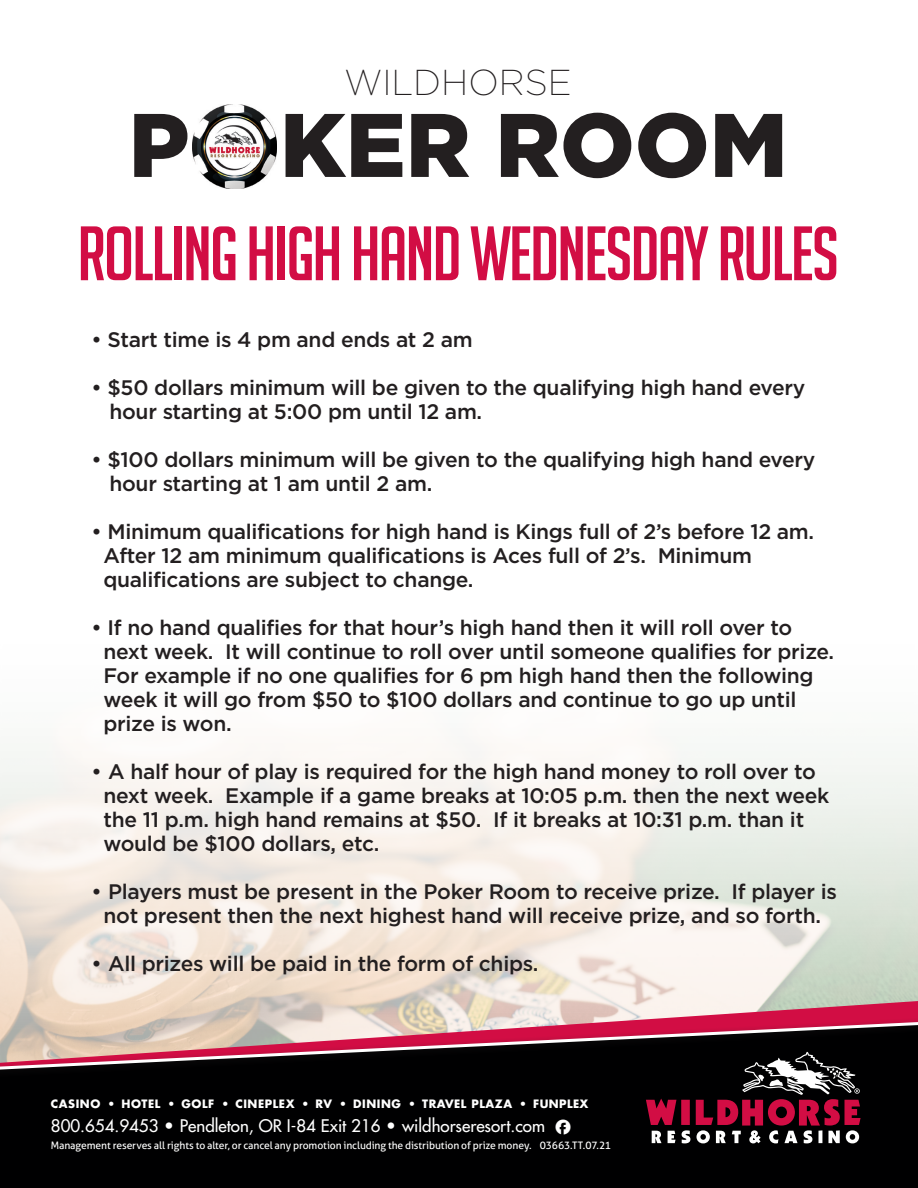
<style>
.page{position:relative;width:918px;height:1188px;background:#fff}
.page>*{position:absolute;margin:0;border:0;box-sizing:border-box;transform-origin:0 0}
.t1{font:900 90px "Gotham";color:#231f20}
.t2{font:75px "Big Noodle Titling";letter-spacing:-.025em;color:#d20d44}
.t3{font:200 36px "Gotham";color:#231f20}
.t4{font:500 21px "Gotham";letter-spacing:-.015em;color:#231f20}
.t5{font:500 16.95px "Futura Std";color:#fff}
.t6{font:700 11.25px "Futura Std";letter-spacing:.05em;color:#fff}
.t7{font:10.35px "Aller";letter-spacing:-.01em;color:#fff}
.s1{font-weight:500}
.s2{font-family:"typeecon";font-weight:400;font-size:15.45px}
</style>
<div class="page">
<svg style="left:0;top:1001px;width:918px;height:16px;background:#e1bcb7"></svg>
<div style="left:0;top:1080px;width:918px;height:108px;background:#000001"></div>
<div style="left:0;top:1017px;width:918px;height:63px;background:#231f20;opacity:.5"></div>
<svg style="left:0;top:1020px;width:918px;height:52px;background:#7c5158"></svg>
<svg style="left:646px;top:1099px;width:30px;height:26px"></svg>
<div style="left:681px;top:1100px;width:9px;height:25px;background:#d20d44"></div>
<svg style="left:652px;top:1131px;width:10px;height:12px"></svg>
<svg style="left:668px;top:1131px;width:8px;height:12px"></svg>
<svg style="left:682px;top:1130px;width:8px;height:13px"></svg>
<svg style="left:696px;top:1052px;width:165px;height:91px;background:#4c2a34"></svg>
<img style="left:192px;top:105px;width:85px;height:84px">
<p class="t3" style="left:345px;top:59px;width:229px">WILDHORSE</p>
<p class="t1" style="left:129px;top:93px;width:661px">P KER ROOM</p>
<p class="t2" style="left:77px;top:213px;width:763px">ROLLING HIGH HAND WEDNESDAY RULES</p>
<p class="t4" style="left:92px;top:327px;width:383px">• Start time is 4 pm and ends at 2 am</p>
<p class="t4" style="left:92px;top:375px;width:715px">• $50 dollars minimum will be given to the qualifying high hand every</p>
<p class="t4" style="left:109px;top:399px;width:374px">hour starting at 5:00 pm until 12 am.</p>
<p class="t4" style="left:92px;top:447px;width:725px">• $100 dollars minimum will be given to the qualifying high hand every</p>
<p class="t4" style="left:109px;top:471px;width:325px">hour starting at 1 am until 2 am.</p>
<p class="t4" style="left:92px;top:519px;width:724px">• Minimum qualifications for high hand is Kings full of 2’s before 12 am.</p>
<p class="t4" style="left:103px;top:543px;width:650px">After 12 am minimum qualifications is Aces full of 2’s. Minimum</p>
<p class="t4" style="left:103px;top:567px;width:372px">qualifications are subject to change.</p>
<p class="t4" style="left:92px;top:615px;width:702px">• If no hand qualifies for that hour’s high hand then it will roll over to</p>
<p class="t4" style="left:103px;top:639px;width:732px">next week. It will continue to roll over until someone qualifies for prize.</p>
<p class="t4" style="left:103px;top:663px;width:712px">For example if no one qualifies for 6 pm high hand then the following</p>
<p class="t4" style="left:103px;top:687px;width:695px">week it will go from $50 to $100 dollars and continue to go up until</p>
<p class="t4" style="left:103px;top:711px;width:130px">prize is won.</p>
<p class="t4" style="left:92px;top:759px;width:726px">• A half hour of play is required for the high hand money to roll over to</p>
<p class="t4" style="left:103px;top:783px;width:728px">next week. Example if a game breaks at 10:05 p.m. then the next week</p>
<p class="t4" style="left:103px;top:807px;width:702px">the 11 p.m. high hand remains at $50. If it breaks at 10:31 p.m. than it</p>
<p class="t4" style="left:103px;top:831px;width:278px">would be $100 dollars, etc.</p>
<p class="t4" style="left:92px;top:879px;width:747px">• Players must be present in the Poker Room to receive prize. If player is</p>
<p class="t4" style="left:103px;top:903px;width:719px">not present then the next highest hand will receive prize, and so forth.</p>
<p class="t4" style="left:92px;top:951px;width:449px">• All prizes will be paid in the form of chips.</p>
<p class="t6" style="left:51px;top:1096px;width:539px">CASINO <span class="s1">•</span> HOTEL <span class="s1">•</span> GOLF <span class="s1">•</span> CINEPLEX <span class="s1">•</span> RV <span class="s1">•</span> DINING <span class="s1">•</span> TRAVEL PLAZA <span class="s1">•</span> FUNPLEX</p>
<p class="t5" style="left:51px;top:1115px;width:522px">800.654.9453 • Pendleton, OR I-84 Exit 216 • wildhorseresort.com <span class="s2">F</span></p>
<p class="t7" style="left:51px;top:1139px;width:562px">Management reserves all rights to alter, or cancel any promotion including the distribution of prize money. 03663.TT.07.21</p>
</div>
